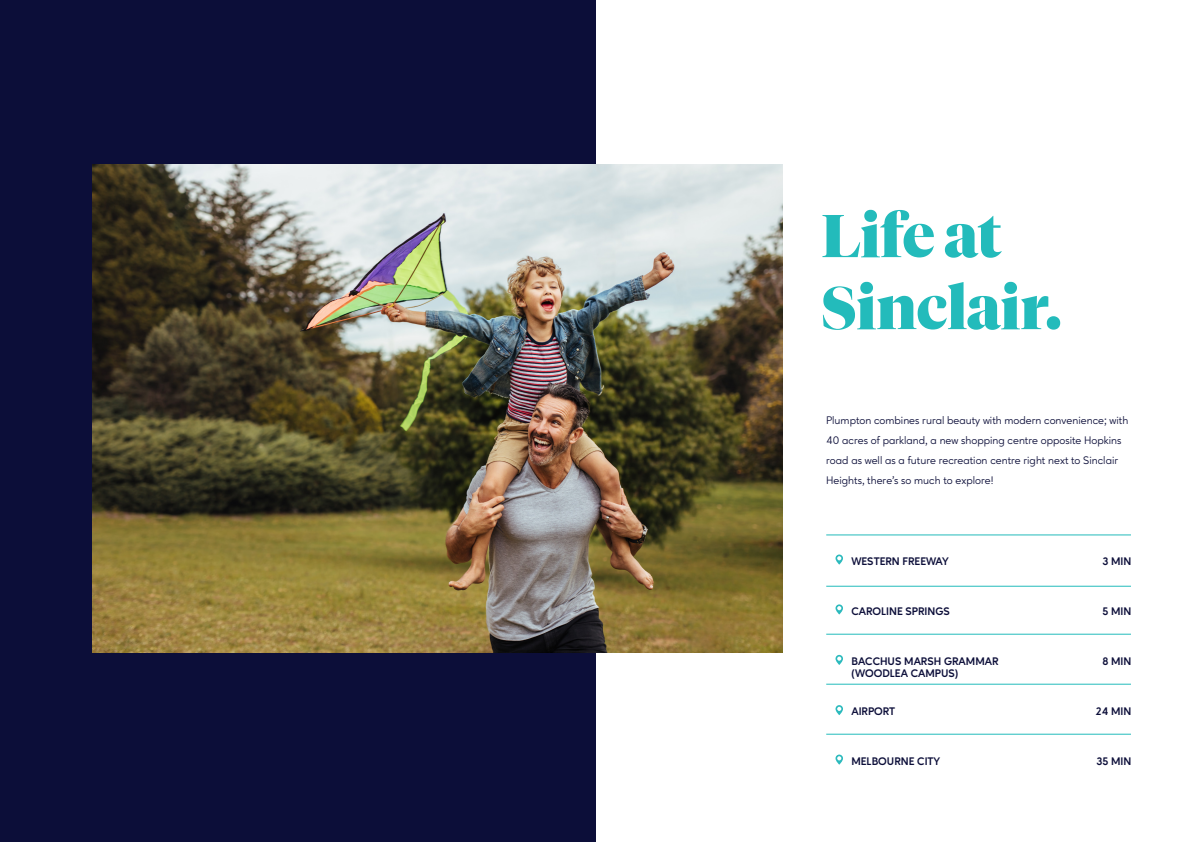
<style>
.page{position:relative;width:1191px;height:842px;background:#fff}
.page>*{position:absolute;margin:0;border:0;box-sizing:border-box;transform-origin:0 0}
.t1{font:900 60px "Tiempos Fine";color:#23bbbb}
.t2{font:11px/20px "Ageo";color:#0c0e39}
.t3{font:700 11px "Ageo";color:#0c0e39}
</style>
<div class="page">
<div style="left:0;top:0;width:595px;height:842px;background:#0c0e39"></div>
<img style="left:92px;top:164px;width:690px;height:488px">
<hr style="left:826px;top:586px;width:305px;height:1px;background:#23bbbb">
<hr style="left:826px;top:634px;width:305px;height:1px;background:#23bbbb">
<svg style="left:835px;top:554px;width:8px;height:10px"></svg>
<svg style="left:835px;top:604px;width:8px;height:10px"></svg>
<svg style="left:835px;top:655px;width:8px;height:10px"></svg>
<hr style="left:826px;top:535px;width:305px;height:1px;background:#23bbbb">
<hr style="left:826px;top:684px;width:305px;height:1px;background:#23bbbb">
<svg style="left:835px;top:705px;width:8px;height:10px"></svg>
<hr style="left:826px;top:734px;width:305px;height:1px;background:#23bbbb">
<svg style="left:835px;top:754px;width:8px;height:11px"></svg>
<p class="t1" style="left:821px;top:200px;width:181px">Life at</p>
<p class="t1" style="left:821px;top:272px;width:242px">Sinclair.</p>
<p class="t2" style="left:826px;top:411px;width:303px">Plumpton combines rural beauty with modern convenience; with 40 acres of parkland, a new shopping centre opposite Hopkins road as well as a future recreation centre right next to Sinclair Heights, there’s so much to explore!</p>
<p class="t3" style="left:851px;top:554px;width:99px">WESTERN FREEWAY</p>
<p class="t3" style="left:1102px;top:554px;width:31px">3 MIN</p>
<p class="t3" style="left:851px;top:604px;width:100px">CAROLINE SPRINGS</p>
<p class="t3" style="left:1102px;top:604px;width:31px">5 MIN</p>
<p class="t3" style="left:851px;top:654px;width:149px">BACCHUS MARSH GRAMMAR</p>
<p class="t3" style="left:1102px;top:654px;width:31px">8 MIN</p>
<p class="t3" style="left:851px;top:666px;width:108px">(WOODLEA CAMPUS)</p>
<p class="t3" style="left:851px;top:704px;width:45px">AIRPORT</p>
<p class="t3" style="left:1095px;top:704px;width:37px">24 MIN</p>
<p class="t3" style="left:851px;top:754px;width:90px">MELBOURNE CITY</p>
<p class="t3" style="left:1096px;top:754px;width:37px">35 MIN</p>
</div>
